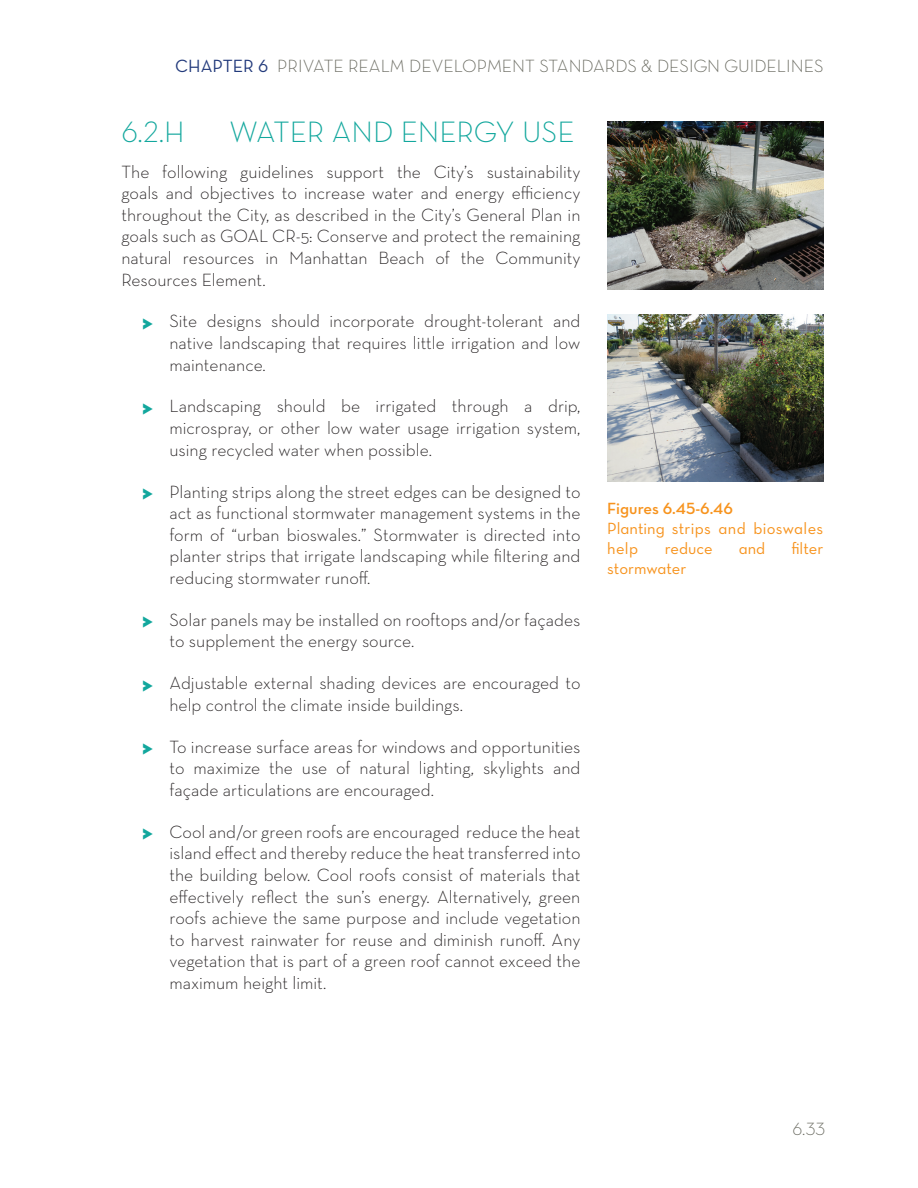
<style>
.page{position:relative;width:918px;height:1188px;background:#fff}
.page>*{position:absolute;margin:0;border:0;box-sizing:border-box;transform-origin:0 0}
.t1{font:30px "Neutra Text Light Alt";color:#12a79d}
.t2{font:300 18px/21.6px "Neutra Text";color:#231f20;text-align:justify}
.t3{font:18px "Neutra Text Light Alt";color:#66675d}
.t4{font:16.5px/19.8px "Neutra Text Book Alt";letter-spacing:.02em;color:#f7931d}
.t5{font:16.5px "Neutra Text Book Alt";color:#f7931d}
.t6{font:16.5px "Neutra Text Demi Alt";color:#f7931d}
.s1{font-family:"Neutra Text Book Alt";color:#233b7c}
.s2{font-family:"Neutra Disp Titling";font-weight:400;font-size:25.5px;color:#12a79d}
</style>
<div class="page">
<img style="left:608px;top:122px;width:215px;height:167px">
<img style="left:607px;top:314px;width:216px;height:168px">
<p class="t3" style="left:175px;top:55px;width:650px"><span class="s1">CHAPTER 6</span> PRIVATE REALM DEVELOPMENT STANDARDS &amp; DESIGN GUIDELINES</p>
<h1 class="t1" style="left:122px;top:114px;width:65px">6.2.H</h1>
<h1 class="t1" style="left:230px;top:114px;width:347px">WATER AND ENERGY USE</h1>
<p class="t2" style="left:122px;top:160px;width:461px">The following guidelines support the City’s sustainability goals and objectives to increase water and energy efficiency throughout the City, as described in the City’s General Plan in goals such as GOAL CR-5: Conserve and protect the remaining natural resources in Manhattan Beach of the Community Resources Element.</p>
<p class="t2" style="left:169px;top:310px;width:413px;text-indent:-27px"><span class="s2">&gt;</span> Site designs should incorporate drought-tolerant and native landscaping that requires little irrigation and low maintenance.</p>
<p class="t2" style="left:169px;top:395px;width:413px;text-indent:-27px"><span class="s2">&gt;</span> Landscaping should be irrigated through a drip, microspray, or other low water usage irrigation system, using recycled water when possible.</p>
<p class="t2" style="left:169px;top:480px;width:413px;text-indent:-27px"><span class="s2">&gt;</span> Planting strips along the street edges can be designed to act as functional stormwater management systems in the form of “urban bioswales.” Stormwater is directed into planter strips that irrigate landscaping while filtering and reducing stormwater runoff.</p>
<p class="t2" style="left:169px;top:609px;width:413px;text-indent:-27px"><span class="s2">&gt;</span> Solar panels may be installed on rooftops and/or façades to supplement the energy source.</p>
<p class="t2" style="left:169px;top:672px;width:413px;text-indent:-27px"><span class="s2">&gt;</span> Adjustable external shading devices are encouraged to help control the climate inside buildings.</p>
<p class="t2" style="left:169px;top:735px;width:413px;text-indent:-27px"><span class="s2">&gt;</span> To increase surface areas for windows and opportunities to maximize the use of natural lighting, skylights and façade articulations are encouraged.</p>
<p class="t2" style="left:169px;top:820px;width:413px;text-indent:-27px"><span class="s2">&gt;</span> Cool and/or green roofs are encouraged reduce the heat island effect and thereby reduce the heat transferred into the building below. Cool roofs consist of materials that effectively reflect the sun’s energy. Alternatively, green roofs achieve the same purpose and include vegetation to harvest rainwater for reuse and diminish runoff. Any vegetation that is part of a green roof cannot exceed the maximum height limit.</p>
<p class="t6" style="left:607px;top:498px;width:127px">Figures 6.45-6.46</p>
<p class="t4" style="left:607px;top:518px;width:218px">Planting strips and bioswales help</p>
<p class="t5" style="left:665px;top:538px;width:49px">reduce</p>
<p class="t5" style="left:739px;top:538px;width:28px">and</p>
<p class="t5" style="left:791px;top:538px;width:33px">filter</p>
<p class="t5" style="left:607px;top:558px;width:81px">stormwater</p>
<p class="t3" style="left:793px;top:1118px;width:34px">6.33</p>
</div>
